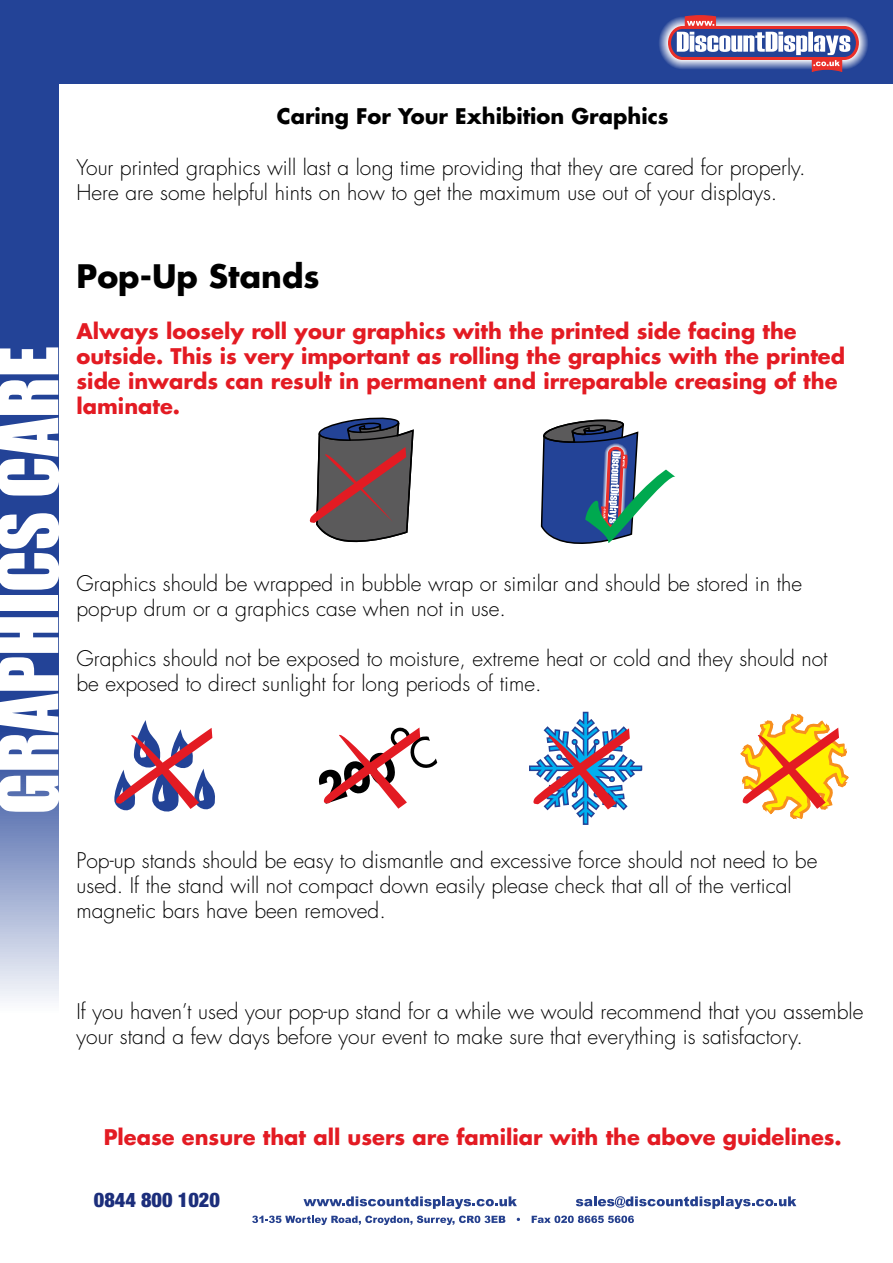
<style>
.page{position:relative;width:893px;height:1263px;background:#fff}
.page>*{position:absolute;margin:0;border:0;box-sizing:border-box;transform-origin:0 0}
.t1{font:75.45px "Impact";color:#fff}
.t2{font:700 31.5px "Futura";color:#000}
.t3{font:300 21px/25.2px "Futura";color:#000}
.t4{font:700 21px/25.2px "Futura";color:#e31b23}
.t5{font:700 21px "Futura";color:#000}
.t6{font:900 condensed 20.25px "Helvetica Neue";color:#1c2e7b}
</style>
<div class="page">
<svg style="left:114px;top:720px;width:101px;height:92px"></svg>
<svg style="left:319px;top:727px;width:118px;height:82px"></svg>
<svg style="left:309px;top:417px;width:105px;height:126px"></svg>
<svg style="left:540px;top:419px;width:135px;height:125px"></svg>
<div style="left:0;top:1px;width:58px;height:670px;background:#234397"></div>
<div style="left:0;top:0;width:892px;height:84px;background:#234397"></div>
<svg style="left:0;top:671px;width:58px;height:330px;background:#7a8dc0"></svg>
<svg style="left:303px;top:1196px;width:214px;height:13px"></svg>
<svg style="left:252px;top:1216px;width:253px;height:9px"></svg>
<svg style="left:529px;top:711px;width:320px;height:512px"></svg>
<svg style="left:659px;top:15px;width:209px;height:57px"></svg>
<p class="t5" style="left:277px;top:102px;width:393px">Caring For Your Exhibition Graphics</p>
<p class="t3" style="left:77px;top:155px;width:730px">Your printed graphics will last a long time providing that they are cared for properly.<br>Here are some helpful hints on how to get the maximum use out of your displays.</p>
<h1 class="t1" style="left:-18px;top:814px;width:470px;rotate:-90deg">GRAPHICS CARE</h1>
<h2 class="t2" style="left:76px;top:255px;width:244px">Pop-Up Stands</h2>
<p class="t4" style="left:76px;top:318px;width:770px">Always loosely roll your graphics with the printed side facing the outside. This is very important as rolling the graphics with the printed side inwards can result in permanent and irreparable creasing of the laminate.</p>
<p class="t3" style="left:77px;top:571px;width:727px">Graphics should be wrapped in bubble wrap or similar and should be stored in the pop-up drum or a graphics case when not in use.</p>
<p class="t3" style="left:77px;top:646px;width:752px">Graphics should not be exposed to moisture, extreme heat or cold and they should not be exposed to direct sunlight for long periods of time.</p>
<p class="t3" style="left:76px;top:848px;width:742px">Pop-up stands should be easy to dismantle and excessive force should not need to be used. If the stand will not compact down easily please check that all of the vertical magnetic bars have been removed.</p>
<p class="t3" style="left:76px;top:999px;width:788px">If you haven’t used your pop-up stand for a while we would recommend that you assemble your stand a few days before your event to make sure that everything is satisfactory.</p>
<p class="t4" style="left:104px;top:1124px;width:739px">Please ensure that all users are familiar with the above guidelines.</p>
<p class="t6" style="left:94px;top:1188px;width:127px">0844 800 1020</p>
</div>
